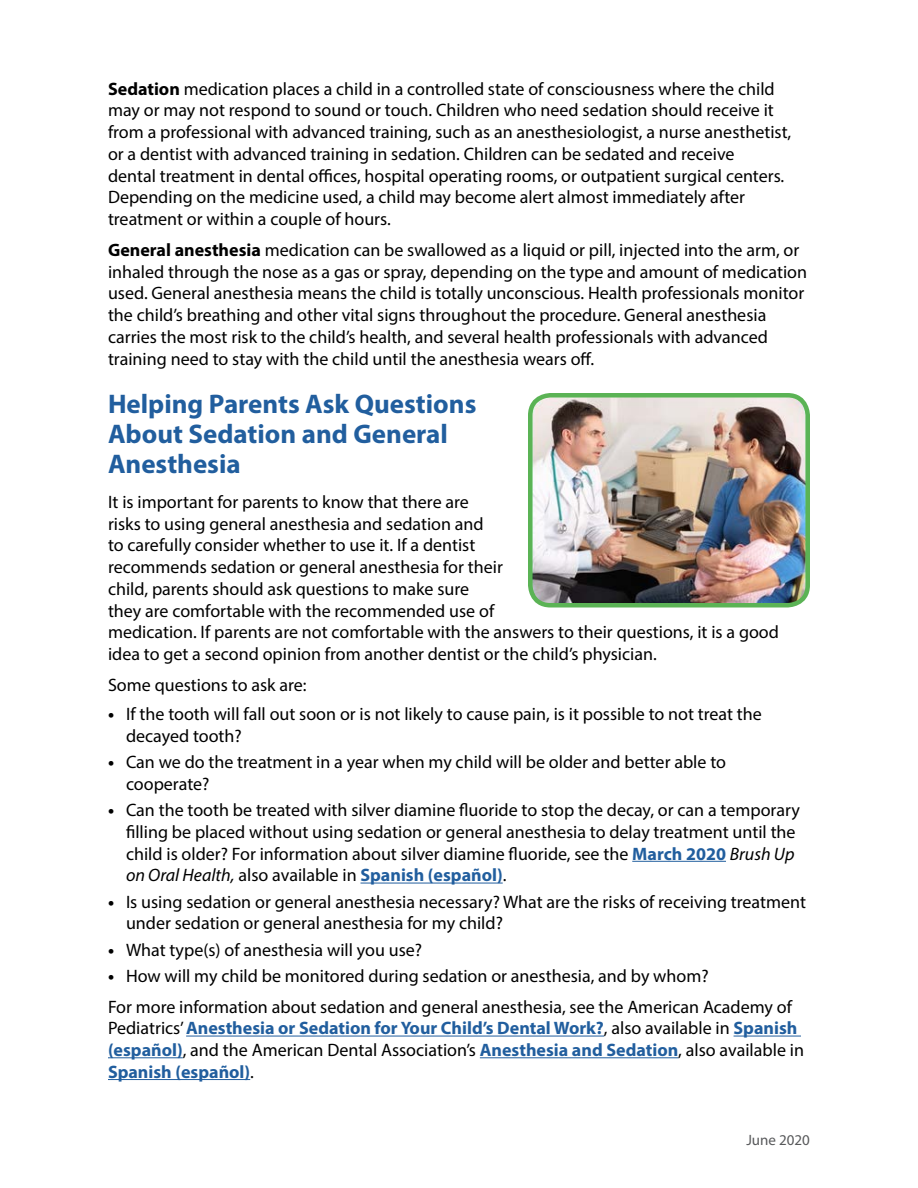
<style>
.page{position:relative;width:918px;height:1188px;background:#fff}
.page>*{position:absolute;margin:0;border:0;box-sizing:border-box;transform-origin:0 0}
.Heading_1{font:700 27px/30px "Myriad Pro";color:#215e9e}
.Body_text{font:18px/21.8px "Myriad Pro";color:#000}
.t1{font:15px "Myriad Pro";color:#58595b}
.s1{font-weight:700}
.s2{font-weight:700;color:#215e9e}
.s3{font-style:italic}
</style>
<div class="page">
<hr style="left:632px;top:861px;width:94px;height:1px;background:#215e9e">
<hr style="left:360px;top:883px;width:143px;height:1px;background:#215e9e">
<hr style="left:186px;top:1036px;width:418px;height:1px;background:#215e9e">
<hr style="left:734px;top:1036px;width:67px;height:1px;background:#215e9e">
<hr style="left:108px;top:1057px;width:75px;height:1px;background:#215e9e">
<hr style="left:480px;top:1057px;width:198px;height:1px;background:#215e9e">
<hr style="left:108px;top:1079px;width:142px;height:1px;background:#215e9e">
<img style="left:530px;top:395px;width:275px;height:208px">
<div style="left:528px;top:393px;width:282px;height:215px;border:4px solid #5bb355;border-radius:20px"></div>
<p class="Body_text" style="left:108px;top:77px;width:685px"><span class="s1">Sedation</span> medication places a child in a controlled state of consciousness where the child may or may not respond to sound or touch. Children who need sedation should receive it from a professional with advanced training, such as an anesthesiologist, a nurse anesthetist, or a dentist with advanced training in sedation. Children can be sedated and receive<br>dental treatment in dental offices, hospital operating rooms, or outpatient surgical centers.<br>Depending on the medicine used, a child may become alert almost immediately after treatment or within a couple of hours.</p>
<p class="Body_text" style="left:108px;top:239px;width:701px"><span class="s1">General anesthesia</span> medication can be swallowed as a liquid or pill, injected into the arm, or inhaled through the nose as a gas or spray, depending on the type and amount of medication used. General anesthesia means the child is totally unconscious. Health professionals monitor the child’s breathing and other vital signs throughout the procedure. General anesthesia carries the most risk to the child’s health, and several health professionals with advanced training need to stay with the child until the anesthesia wears off.</p>
<h1 class="Heading_1" style="left:108px;top:388px;width:370px">Helping Parents Ask Questions<br>About Sedation and General<br>Anesthesia</h1>
<p class="Body_text" style="left:108px;top:491px;width:673px">It is important for parents to know that there are<br>risks to using general anesthesia and sedation and<br>to carefully consider whether to use it. If a dentist<br>recommends sedation or general anesthesia for their<br>child, parents should ask questions to make sure<br>they are comfortable with the recommended use of<br>medication. If parents are not comfortable with the answers to their questions, it is a good idea to get a second opinion from another dentist or the child’s physician.</p>
<p class="Body_text" style="left:108px;top:674px;width:200px">Some questions to ask are:</p>
<p class="Body_text" style="left:126px;top:703px;width:637px;text-indent:-18px"><span class="s1">•</span> If the tooth will fall out soon or is not likely to cause pain, is it possible to not treat the decayed tooth?</p>
<p class="Body_text" style="left:126px;top:751px;width:602px;text-indent:-18px"><span class="s1">•</span> Can we do the treatment in a year when my child will be older and better able to cooperate?</p>
<p class="Body_text" style="left:126px;top:799px;width:675px;text-indent:-18px"><span class="s1">•</span> Can the tooth be treated with silver diamine fluoride to stop the decay, or can a temporary filling be placed without using sedation or general anesthesia to delay treatment until the child is older? For information about silver diamine fluoride, see the <span class="s2">March 2020</span> <span class="s3">Brush Up on Oral Health,</span> also available in <span class="s2">Spanish (español)</span>.</p>
<p class="Body_text" style="left:126px;top:890px;width:682px;text-indent:-18px"><span class="s1">•</span> Is using sedation or general anesthesia necessary? What are the risks of receiving treatment under sedation or general anesthesia for my child?</p>
<p class="Body_text" style="left:108px;top:938px;width:316px"><span class="s1">•</span> What type(s) of anesthesia will you use?</p>
<p class="Body_text" style="left:108px;top:965px;width:602px"><span class="s1">•</span> How will my child be monitored during sedation or anesthesia, and by whom?</p>
<p class="Body_text" style="left:108px;top:995px;width:698px">For more information about sedation and general anesthesia, see the American Academy of Pediatrics’ <span class="s2">Anesthesia or Sedation for Your Child’s Dental Work?</span>, also available in <span class="s2">Spanish (español)</span>, and the American Dental Association’s <span class="s2">Anesthesia and Sedation</span>, also available in <span class="s2">Spanish (español)</span>.</p>
<p class="t1" style="left:746px;top:1131px;width:65px">June 2020</p>
</div>
